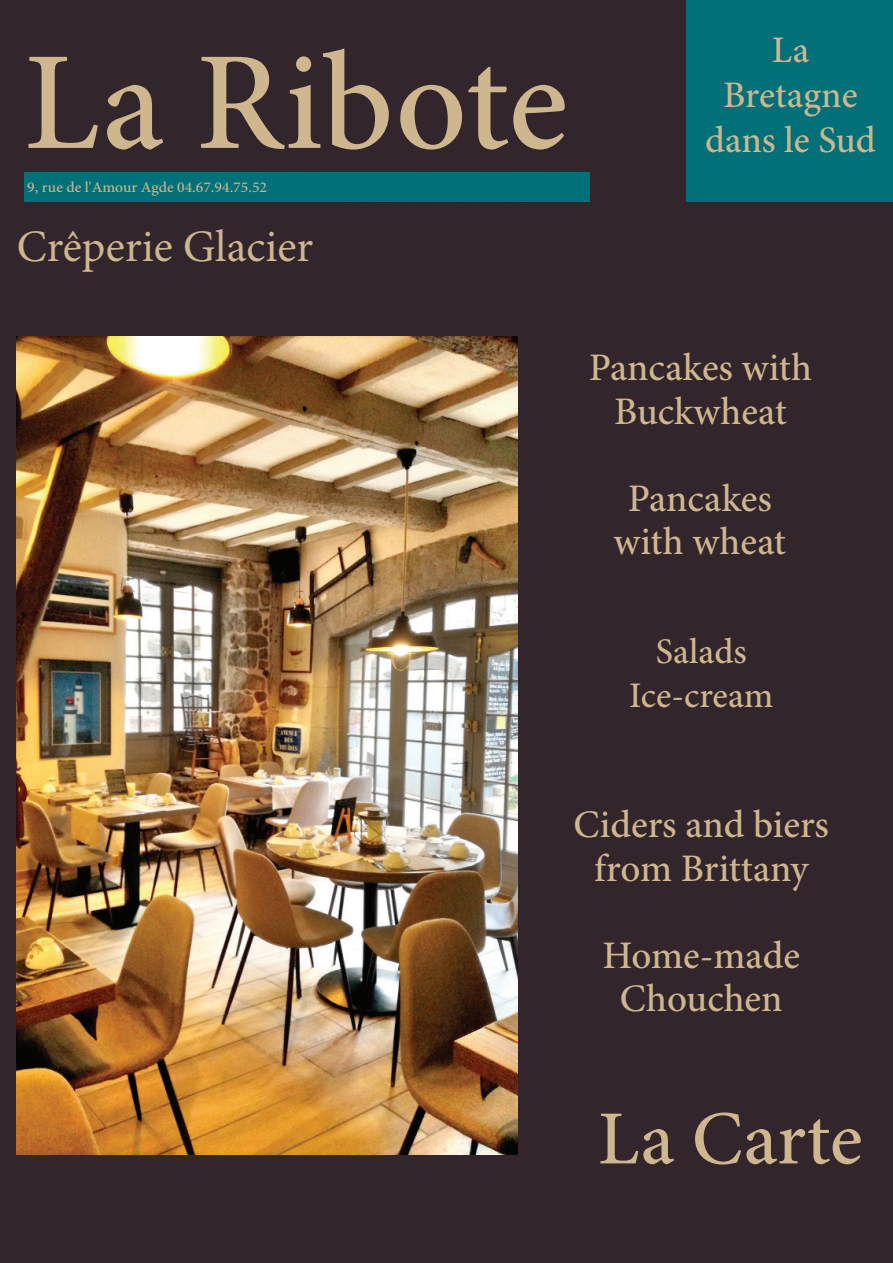
<style>
.page{position:relative;width:893px;height:1263px;background:#32262c}
.page>*{position:absolute;margin:0;border:0;box-sizing:border-box;transform-origin:0 0}
.t1{font:500 140.1px "Minion Pro";color:#ceb68f}
.t2{font:500 76.5px "Minion Pro";letter-spacing:.01em;color:#ceb68f}
.t3{font:45px "Minion Pro";color:#ceb68f}
.t4{font:500 39px/43.5px "Minion Pro";letter-spacing:-.005em;color:#ceb68f;text-align:center}
.t5{font:500 37.5px/45px "Minion Pro";color:#ceb68f;text-align:center}
.t6{font:500 36px/43.5px "Minion Pro";color:#ceb68f;text-align:center}
.t7{font:500 15px "Minion Pro";color:#ceb68f;scale:1.04 1}
</style>
<div class="page">
<div style="left:687px;top:0;width:206px;height:202px;background:#017078"></div>
<div style="left:24px;top:172px;width:565px;height:30px;background:#017078"></div>
<div style="left:17px;top:337px;width:501px;height:817px;background:#231f20;opacity:.5"></div>
<h1 class="t1" style="left:24px;top:19px;width:546px">La Ribote</h1>
<p class="t7" style="left:27px;top:179px;width:232px">9, rue de l'Amour Agde 04.67.94.75.52</p>
<p class="t3" style="left:17px;top:219px;width:298px">Crêperie Glacier</p>
<p class="t5" style="left:705px;top:29px;width:172px">La<br>Bretagne dans le Sud</p>
<p class="t4" style="left:589px;top:348px;width:225px">Pancakes with<br>Buckwheat</p>
<p class="t4" style="left:613px;top:478px;width:174px">Pancakes with wheat</p>
<p class="t6" style="left:629px;top:631px;width:146px">Salads<br>Ice-cream</p>
<p class="t4" style="left:574px;top:804px;width:257px">Ciders and biers from Brittany</p>
<p class="t4" style="left:602px;top:935px;width:199px">Home-made<br>Chouchen</p>
<h2 class="t2" style="left:598px;top:1093px;width:266px">La Carte</h2>
</div>
